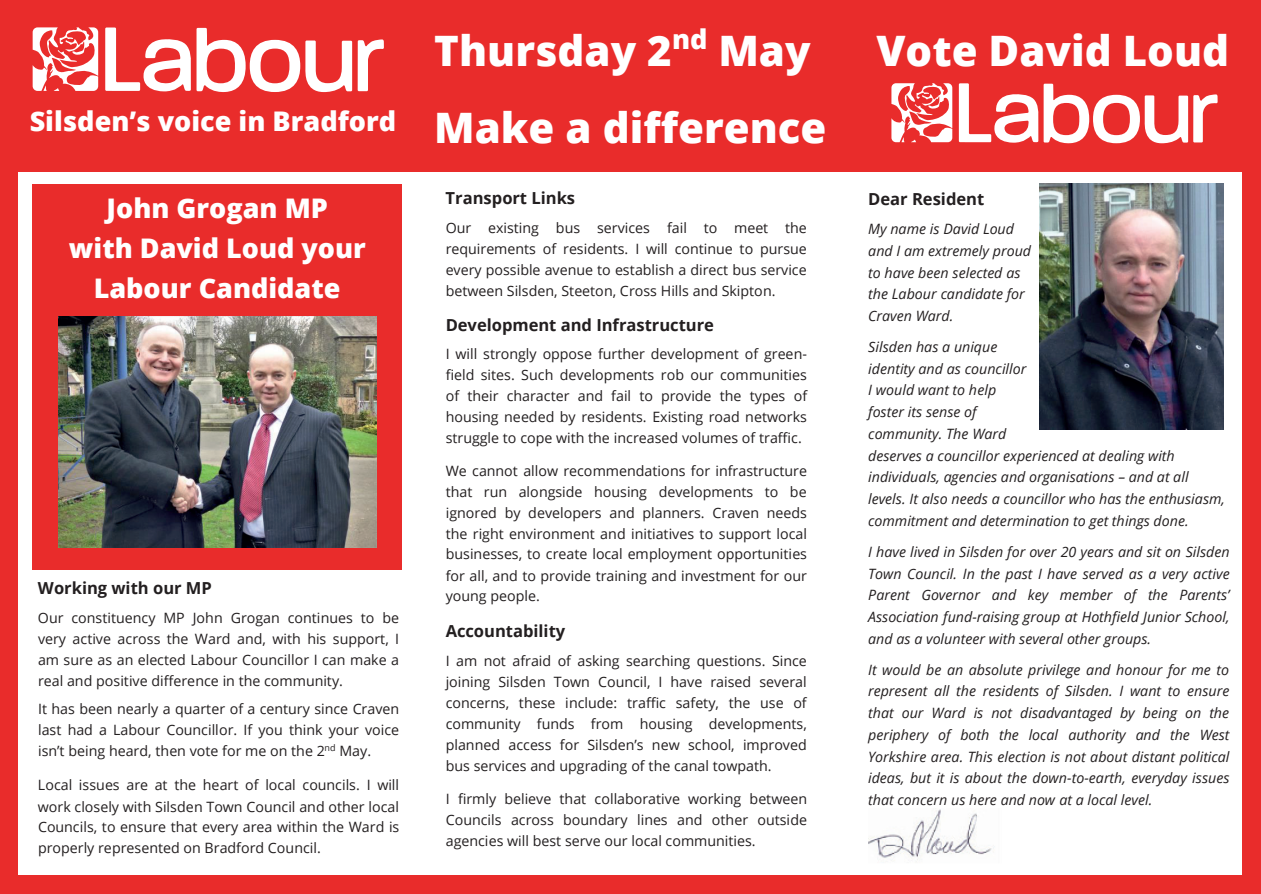
<style>
.page{position:relative;width:1261px;height:894px;background:#fff}
.page>*{position:absolute;margin:0;border:0;box-sizing:border-box;transform-origin:0 0}
.t1{font:800 42px "Open Sans";color:#fff}
.t2{font:800 27px/39.8px "Open Sans";color:#fff;text-align:center}
.t3{font:700 16.5px "Open Sans";color:#231f20}
.t4{font:14.25px/21px "Open Sans";color:#231f20;text-align:justify}
.t5{font:italic 14.25px/21.8px "Open Sans";color:#231f20}
</style>
<div class="page">
<div style="left:0;top:0;width:1260px;height:893px;background:#e92c2b"></div>
<div style="left:18px;top:172px;width:1223px;height:702px;background:#fff"></div>
<img style="left:868px;top:808px;width:127px;height:53px">
<div style="left:33px;top:184px;width:369px;height:386px;background:#e92c2b"></div>
<img style="left:1039px;top:184px;width:184px;height:245px">
<svg style="left:891px;top:83px;width:61px;height:59px"></svg>
<svg style="left:958px;top:83px;width:259px;height:61px"></svg>
<svg style="left:33px;top:27px;width:65px;height:64px"></svg>
<svg style="left:105px;top:27px;width:279px;height:66px"></svg>
<img style="left:58px;top:316px;width:318px;height:232px">
<h2 class="t2" style="left:30px;top:100px;width:368px">Silsden’s voice in Bradford</h2>
<h2 class="t2" style="left:69px;top:187px;width:298px">John Grogan MP<br>with David Loud your<br>Labour Candidate</h2>
<p class="t3" style="left:38px;top:575px;width:175px">Working with our MP</p>
<p class="t4" style="left:38px;top:607px;width:363px">Our constituency MP John Grogan continues to be very active across the Ward and, with his support, I am sure as an elected Labour Councillor I can make a real and positive difference in the community.</p>
<p class="t4" style="left:38px;top:698px;width:362px">It has been nearly a quarter of a century since Craven last had a Labour Councillor. If you think your voice isn’t being heard, then vote for me on the 2<sup>nd</sup> May.</p>
<p class="t4" style="left:38px;top:774px;width:363px">Local issues are at the heart of local councils. I will work closely with Silsden Town Council and other local Councils, to ensure that every area within the Ward is properly represented on Bradford Council.</p>
<h1 class="t1" style="left:434px;top:19px;width:378px">Thursday 2<sup>nd</sup> May</h1>
<h1 class="t1" style="left:876px;top:19px;width:354px">Vote David Loud</h1>
<h1 class="t1" style="left:434px;top:95px;width:393px">Make a difference</h1>
<p class="t3" style="left:445px;top:186px;width:131px">Transport Links</p>
<p class="t4" style="left:445px;top:217px;width:363px">Our existing bus services fail to meet the requirements of residents. I will continue to pursue every possible avenue to establish a direct bus service between Silsden, Steeton, Cross Hills and Skipton.</p>
<p class="t3" style="left:445px;top:313px;width:270px">Development and Infrastructure</p>
<p class="t4" style="left:445px;top:343px;width:363px">I will strongly oppose further development of green&shy;field sites. Such developments rob our communities of their character and fail to provide the types of housing needed by residents. Existing road networks struggle to cope with the increased volumes of traffic.</p>
<p class="t4" style="left:445px;top:459px;width:363px">We cannot allow recommendations for infrastructure that run alongside housing developments to be ignored by developers and planners. Craven needs the right environment and initiatives to support local businesses, to create local employment opportunities for all, and to provide training and investment for our young people.</p>
<p class="t3" style="left:445px;top:619px;width:121px">Accountability</p>
<p class="t4" style="left:445px;top:650px;width:363px">I am not afraid of asking searching questions. Since joining Silsden Town Council, I have raised several concerns, these include: traffic safety, the use of community funds from housing developments, planned access for Silsden’s new school, improved bus services and upgrading of the canal towpath.</p>
<p class="t4" style="left:446px;top:787px;width:363px">I firmly believe that collaborative working between Councils across boundary lines and other outside agencies will best serve our local communities.</p>
<p class="t3" style="left:868px;top:187px;width:117px">Dear Resident</p>
<p class="t5" style="left:868px;top:217px;width:164px">My name is David Loud and I am extremely proud to have been selected as the Labour candidate for<br>Craven Ward.</p>
<p class="t5" style="left:868px;top:335px;width:358px">Silsden has a unique<br>identity and as councillor<br>I would want to help<br>foster its sense of<br>community. The Ward<br>deserves a councillor experienced at dealing with individuals, agencies and organisations – and at all levels. It also needs a councillor who has the enthusiasm, commitment and determination to get things done.</p>
<p class="t5" style="left:868px;top:540px;width:363px;text-align:justify">I have lived in Silsden for over 20 years and sit on Silsden Town Council. In the past I have served as a very active Parent Governor and key member of the Parents’ Association fund-raising group at Hothfield Junior School, and as a volunteer with several other groups.</p>
<p class="t5" style="left:868px;top:658px;width:363px;text-align:justify">It would be an absolute privilege and honour for me to represent all the residents of Silsden. I want to ensure that our Ward is not disadvantaged by being on the periphery of both the local authority and the West Yorkshire area. This election is not about distant political ideas, but it is about the down-to-earth, everyday issues that concern us here and now at a local level.</p>
</div>
